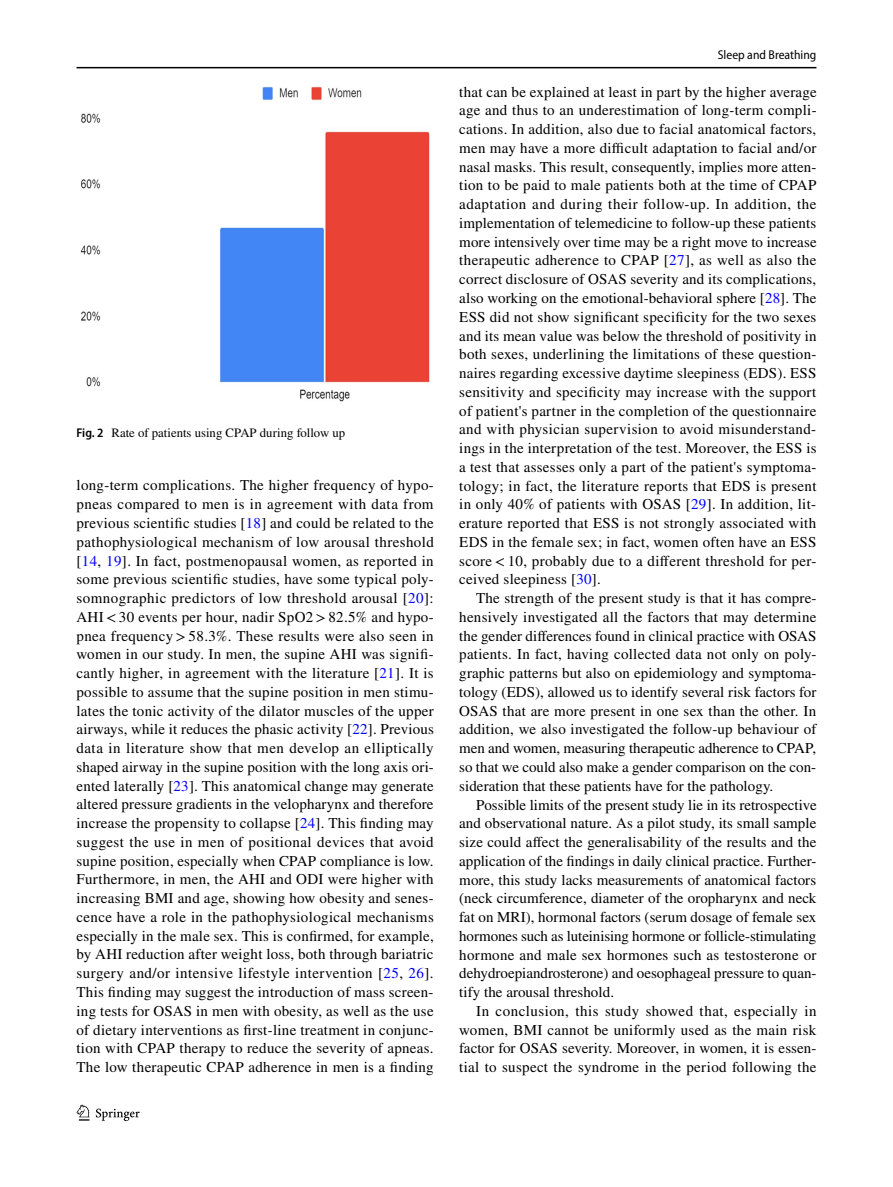
<style>
.page{position:relative;width:893px;height:1187px;background:#fff}
.page>*{position:absolute;margin:0;border:0;box-sizing:border-box;transform-origin:0 0}
.t1{font:15px/18.8px "STIX";letter-spacing:.02em;color:#000;text-align:justify}
.t2{font:12.75px "STIX";color:#000}
.t3{font:semi-condensed 12.75px "Myriad Pro";color:#000}
.s1{font-family:"Myriad Pro";font-weight:600;font-stretch:semi-condensed}
.s2{color:#00f}
</style>
<div class="page">
<hr style="left:77px;top:67px;width:739px;height:1px;background:#000">
<svg style="left:77px;top:1104px;width:12px;height:16px"></svg>
<svg style="left:96px;top:1108px;width:44px;height:12px"></svg>
<img style="left:81px;top:87px;width:348px;height:315px">
<p class="t2" style="left:77px;top:424px;width:270px"><span class="s1">Fig. 2</span> Rate of patients using CPAP during follow up</p>
<p class="t1" style="left:77px;top:477px;width:359px">long-term complications. The higher frequency of hypo&shy;pneas compared to men is in agreement with data from previous scientific studies [<span class="s2">18</span>] and could be related to the pathophysiological mechanism of low arousal threshold [<span class="s2">14</span>, <span class="s2">19</span>]. In fact, postmenopausal women, as reported in some previous scientific studies, have some typical poly&shy;somnographic predictors of low threshold arousal [<span class="s2">20</span>]:<br>AHI&lt;30 events per hour, nadir SpO2&gt;82.5% and hypo&shy;pnea frequency &gt;58.3%. These results were also seen in women in our study. In men, the supine AHI was signifi&shy;cantly higher, in agreement with the literature [<span class="s2">21</span>]. It is possible to assume that the supine position in men stimu&shy;lates the tonic activity of the dilator muscles of the upper airways, while it reduces the phasic activity [<span class="s2">22</span>]. Previous data in literature show that men develop an elliptically shaped airway in the supine position with the long axis ori&shy;ented laterally [<span class="s2">23</span>]. This anatomical change may generate altered pressure gradients in the velopharynx and therefore increase the propensity to collapse [<span class="s2">24</span>]. This finding may suggest the use in men of positional devices that avoid supine position, especially when CPAP compliance is low.<br>Furthermore, in men, the AHI and ODI were higher with increasing BMI and age, showing how obesity and senes&shy;cence have a role in the pathophysiological mechanisms especially in the male sex. This is confirmed, for example, by AHI reduction after weight loss, both through bariatric surgery and/or intensive lifestyle intervention [<span class="s2">25</span>, <span class="s2">26</span>].<br>This finding may suggest the introduction of mass screen&shy;ing tests for OSAS in men with obesity, as well as the use of dietary interventions as first-line treatment in conjunc&shy;tion with CPAP therapy to reduce the severity of apneas.<br>The low therapeutic CPAP adherence in men is a finding</p>
<p class="t3" style="left:718px;top:48px;width:100px">Sleep and Breathing</p>
<p class="t1" style="left:459px;top:83px;width:359px">that can be explained at least in part by the higher average age and thus to an underestimation of long-term compli&shy;cations. In addition, also due to facial anatomical factors, men may have a more difficult adaptation to facial and/or nasal masks. This result, consequently, implies more atten&shy;tion to be paid to male patients both at the time of CPAP adaptation and during their follow-up. In addition, the implementation of telemedicine to follow-up these patients more intensively over time may be a right move to increase therapeutic adherence to CPAP [<span class="s2">27</span>], as well as also the correct disclosure of OSAS severity and its complications, also working on the emotional-behavioral sphere [<span class="s2">28</span>]. The ESS did not show significant specificity for the two sexes and its mean value was below the threshold of positivity in both sexes, underlining the limitations of these question&shy;naires regarding excessive daytime sleepiness (EDS). ESS sensitivity and specificity may increase with the support of patient's partner in the completion of the questionnaire and with physician supervision to avoid misunderstand&shy;ings in the interpretation of the test. Moreover, the ESS is a test that assesses only a part of the patient's symptoma&shy;tology; in fact, the literature reports that EDS is present in only 40% of patients with OSAS [<span class="s2">29</span>]. In addition, lit&shy;erature reported that ESS is not strongly associated with EDS in the female sex; in fact, women often have an ESS score &lt; 10, probably due to a different threshold for per&shy;ceived sleepiness [<span class="s2">30</span>].</p>
<p class="t1" style="left:459px;top:589px;width:359px;text-indent:17px">The strength of the present study is that it has compre&shy;hensively investigated all the factors that may determine the gender differences found in clinical practice with OSAS patients. In fact, having collected data not only on poly&shy;graphic patterns but also on epidemiology and symptoma&shy;tology (EDS), allowed us to identify several risk factors for OSAS that are more present in one sex than the other. In addition, we also investigated the follow-up behaviour of men and women, measuring therapeutic adherence to CPAP, so that we could also make a gender comparison on the con&shy;sideration that these patients have for the pathology.</p>
<p class="t1" style="left:459px;top:796px;width:359px;text-indent:17px">Possible limits of the present study lie in its retrospective and observational nature. As a pilot study, its small sample size could affect the generalisability of the results and the application of the findings in daily clinical practice. Further&shy;more, this study lacks measurements of anatomical factors (neck circumference, diameter of the oropharynx and neck fat on MRI), hormonal factors (serum dosage of female sex hormones such as luteinising hormone or follicle-stimulating hormone and male sex hormones such as testosterone or dehydroepiandrosterone) and oesophageal pressure to quan&shy;tify the arousal threshold.</p>
<p class="t1" style="left:459px;top:1002px;width:359px;text-indent:17px">In conclusion, this study showed that, especially in women, BMI cannot be uniformly used as the main risk factor for OSAS severity. Moreover, in women, it is essen&shy;tial to suspect the syndrome in the period following the</p>
</div>
